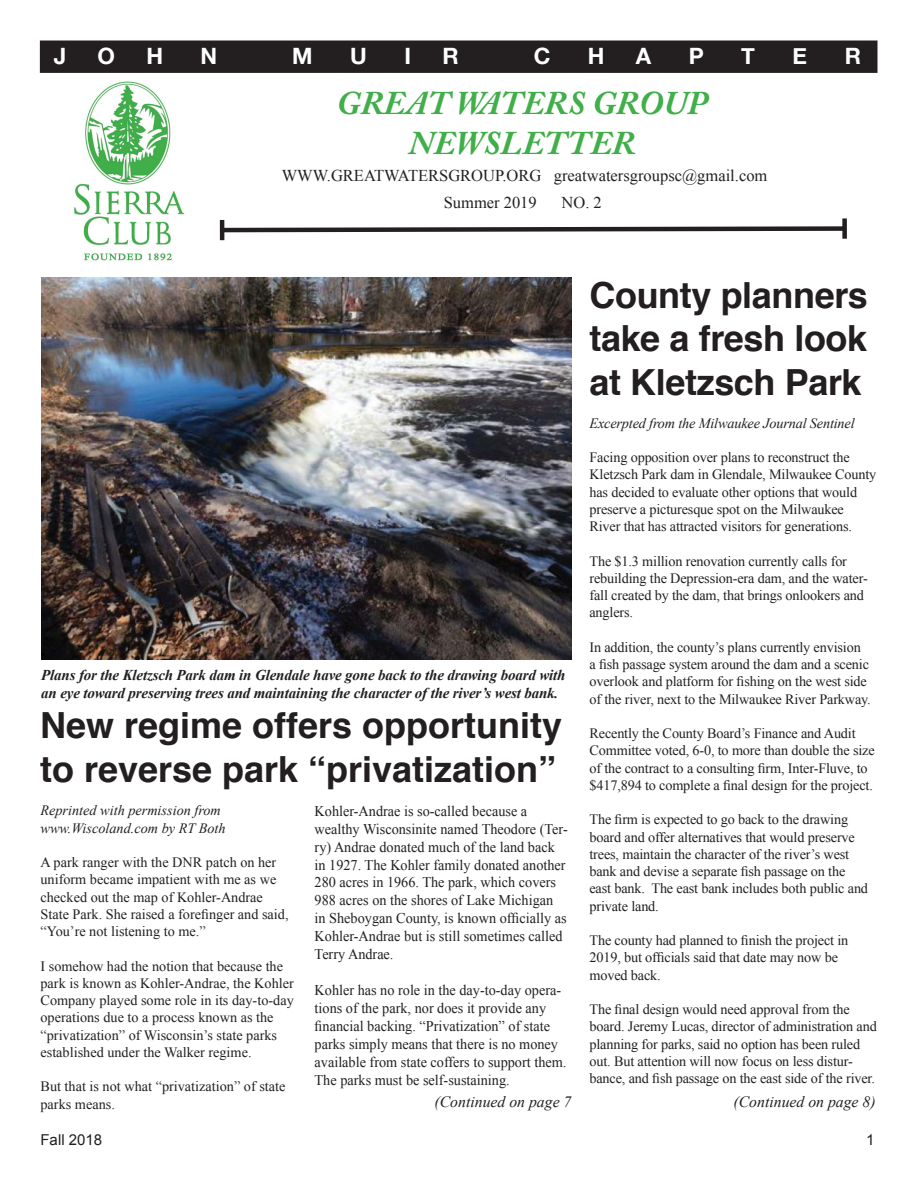
<style>
.page{position:relative;width:918px;height:1188px;background:#fff}
.page>*{position:absolute;margin:0;border:0;box-sizing:border-box;transform-origin:0 0}
.t1{font:700 36px/43.5px "Helvetica";color:#231f20}
.t2{font:italic 700 33px/39.6px "Adobe Caslon Pro";color:#40ae49;text-align:center}
.t3{font:700 22.5px "Helvetica Neue";color:#fff}
.t4{font:16.5px/27px "Times New Roman";color:#231f20}
.t5{font:italic 15.75px "Times New Roman";color:#231f20}
.t6{font:italic 700 15px/18px "Times New Roman";letter-spacing:-.01em;color:#231f20}
.t7{font:15px "Arial";color:#231f20}
.t8{font:14.85px/17.9px "Times New Roman";color:#231f20;scale:.96 1}
.t9{font:14.25px/17.2px "Times New Roman";letter-spacing:-.01em;color:#231f20}
.t10{font:italic 14.25px/17.2px "Times New Roman";color:#231f20}
</style>
<div class="page">
<svg style="left:219px;top:224px;width:623px;height:11px"></svg>
<hr style="left:220px;top:220px;width:4px;height:20px;background:#231f20">
<div style="left:842px;top:218px;width:5px;height:21px;background:#231f20"></div>
<div style="left:41px;top:41px;width:836px;height:31px;background:#231f20"></div>
<div style="left:40px;top:40px;width:838px;height:33px;border:2px solid #231f20"></div>
<img style="left:74px;top:81px;width:111px;height:180px">
<img style="left:41px;top:277px;width:530px;height:383px">
<h3 class="t3" style="left:54px;top:38px;width:14px">J</h3>
<h3 class="t3" style="left:98px;top:38px;width:19px">O</h3>
<h3 class="t3" style="left:146px;top:38px;width:18px">H</h3>
<h3 class="t3" style="left:201px;top:38px;width:18px">N</h3>
<h3 class="t3" style="left:292px;top:38px;width:22px">M</h3>
<h3 class="t3" style="left:350px;top:38px;width:18px">U</h3>
<h3 class="t3" style="left:404px;top:38px;width:8px">I</h3>
<h3 class="t3" style="left:442px;top:38px;width:18px">R</h3>
<h3 class="t3" style="left:534px;top:38px;width:18px">C</h3>
<h3 class="t3" style="left:588px;top:38px;width:18px">H</h3>
<h3 class="t3" style="left:636px;top:38px;width:17px">A</h3>
<h3 class="t3" style="left:689px;top:38px;width:17px">P</h3>
<h3 class="t3" style="left:741px;top:38px;width:15px">T</h3>
<h3 class="t3" style="left:793px;top:38px;width:16px">E</h3>
<h3 class="t3" style="left:845px;top:38px;width:18px">R</h3>
<h2 class="t2" style="left:337px;top:83px;width:373px">GREAT WATERS GROUP<br>NEWSLETTER</h2>
<p class="t4" style="left:444px;top:162px;width:325px;text-indent:-162px">WWW.GREATWATERSGROUP.ORG greatwatersgroupsc@gmail.com<br>Summer 2019</p>
<p class="t4" style="left:562px;top:189px;width:42px">NO. 2</p>
<h1 class="t1" style="left:590px;top:274px;width:280px;text-align:justify">County planners take a fresh look at Kletzsch Park</h1>
<p class="t10" style="left:589px;top:414px;width:267px">Excerpted from the Milwaukee Journal Sentinel</p>
<p class="t9" style="left:589px;top:448px;width:288px">Facing opposition over plans to reconstruct the Kletzsch Park dam in Glendale, Milwaukee County has decided to evaluate other options that would preserve a picturesque spot on the Milwaukee River that has attracted visitors for generations.</p>
<p class="t9" style="left:589px;top:552px;width:280px">The $1.3 million renovation currently calls for rebuilding the Depression-era dam, and the water&shy;fall created by the dam, that brings onlookers and anglers.</p>
<p class="t9" style="left:589px;top:638px;width:283px">In addition, the county’s plans currently envision<br>a fish passage system around the dam and a scenic overlook and platform for fishing on the west side of the river, next to the Milwaukee River Parkway.</p>
<p class="t9" style="left:589px;top:725px;width:287px">Recently the County Board’s Finance and Audit Committee voted, 6-0, to more than double the size of the contract to a consulting firm, Inter-Fluve, to $417,894 to complete a final design for the project.</p>
<p class="t9" style="left:589px;top:811px;width:280px">The firm is expected to go back to the drawing board and offer alternatives that would preserve trees, maintain the character of the river’s west bank and devise a separate fish passage on the east bank. The east bank includes both public and private land.</p>
<p class="t9" style="left:589px;top:932px;width:260px">The county had planned to finish the project in<br>2019, but officials said that date may now be moved back.</p>
<p class="t9" style="left:589px;top:1001px;width:289px">The final design would need approval from the board. Jeremy Lucas, director of administration and planning for parks, said no option has been ruled out. But attention will now focus on less distur&shy;bance, and fish passage on the east side of the river.</p>
<p class="t6" style="left:41px;top:665px;width:526px">Plans for the Kletzsch Park dam in Glendale have gone back to the drawing board with an eye toward preserving trees and maintaining the character of the river’s west bank.</p>
<h1 class="t1" style="left:40px;top:704px;width:524px">New regime offers opportunity to reverse park “privatization”</h1>
<p class="t10" style="left:40px;top:802px;width:187px">Reprinted with permission from www.Wiscoland.com by RT Both</p>
<p class="t9" style="left:40px;top:854px;width:250px">A park ranger with the DNR patch on her uniform became impatient with me as we checked out the map of Kohler-Andrae State Park. She raised a forefinger and said, “You’re not listening to me.”</p>
<p class="t9" style="left:40px;top:957px;width:255px">I somehow had the notion that because the park is known as Kohler-Andrae, the Kohler Company played some role in its day-to-day operations due to a process known as the “privatization” of Wisconsin’s state parks established under the Walker regime.</p>
<p class="t9" style="left:40px;top:1078px;width:247px">But that is not what “privatization” of state parks means.</p>
<p class="t8" style="left:315px;top:802px;width:265px">Kohler-Andrae is so-called because a wealthy Wisconsinite named Theodore (Ter&shy;ry) Andrae donated much of the land back in 1927. The Kohler family donated another 280 acres in 1966. The park, which covers 988 acres on the shores of Lake Michigan in Sheboygan County, is known officially as Kohler-Andrae but is still sometimes called Terry Andrae.</p>
<p class="t8" style="left:315px;top:981px;width:264px">Kohler has no role in the day-to-day opera&shy;tions of the park, nor does it provide any financial backing. “Privatization” of state parks simply means that there is no money available from state coffers to support them.<br>The parks must be self-sustaining.</p>
<p class="t5" style="left:435px;top:1091px;width:138px">(Continued on page 7</p>
<p class="t5" style="left:734px;top:1091px;width:144px">(Continued on page 8)</p>
<p class="t7" style="left:40px;top:1130px;width:63px">Fall 2018</p>
<p class="t7" style="left:866px;top:1130px;width:10px">1</p>
</div>
